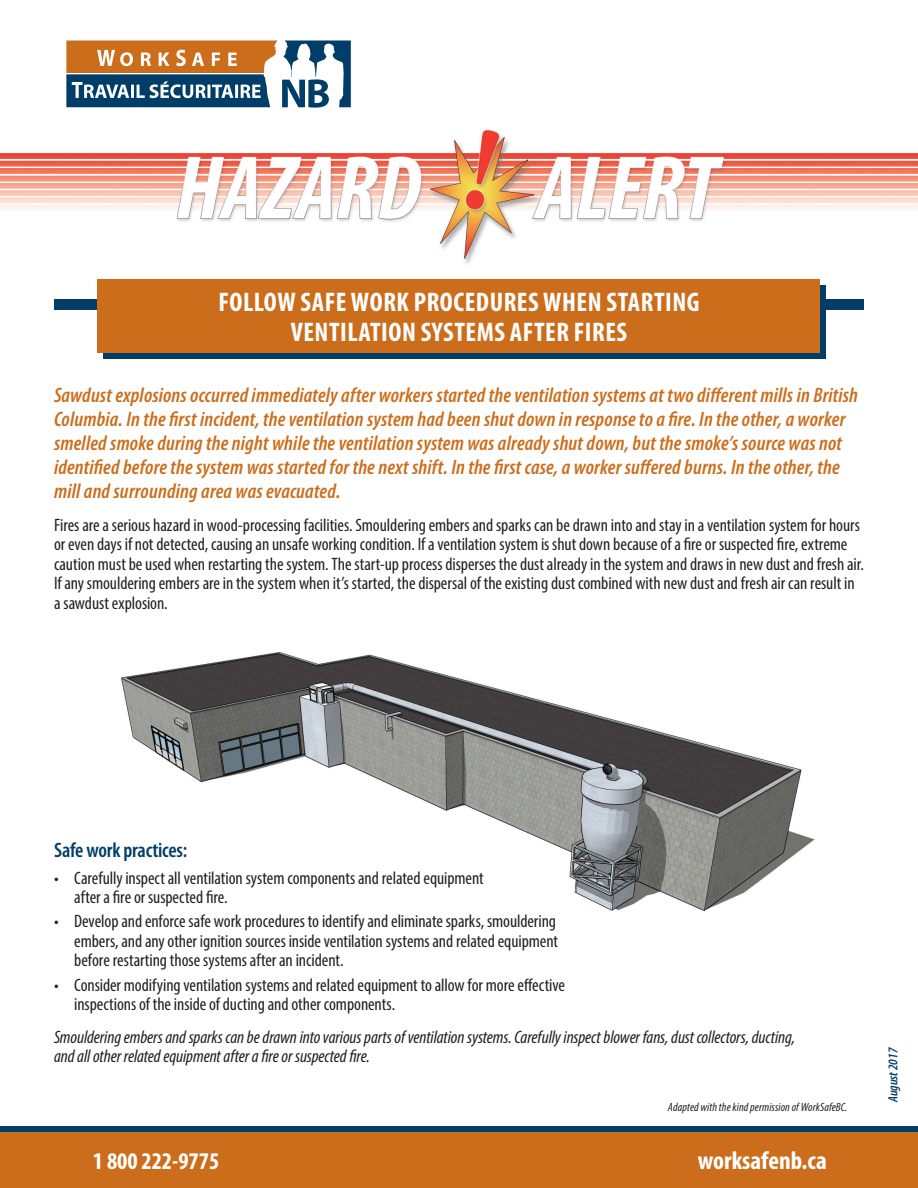
<style>
.page{position:relative;width:918px;height:1188px;background:#fff}
.page>*{position:absolute;margin:0;border:0;box-sizing:border-box;transform-origin:0 0}
.t1{font:700 condensed 27px/30px "Myriad Pro";letter-spacing:.02em;color:#fff;text-align:center}
.t2{font:700 condensed 25.5px "Myriad Pro";color:#fff}
.t3{font:700 condensed 24px "Myriad Pro";color:#fff}
.t4{font:italic 600 condensed 21px/24px "Myriad Pro";letter-spacing:.005em;color:#cc6d1b}
.bullet_text{font:600 condensed 21px "Myriad Pro";letter-spacing:-.01em;color:#003e69}
.bullet_text-2{font:condensed 18px/19.5px "Myriad Pro";letter-spacing:-.005em;color:#231f20}
.bullet_text-3{font:italic condensed 18px/19.5px "Myriad Pro";letter-spacing:-.005em;color:#231f20}
.t5{font:italic 600 condensed 13.5px "Myriad Pro";letter-spacing:-.005em;color:#003e69}
.t6{font:italic condensed 12px "Myriad Pro";letter-spacing:.01em;color:#231f20}
</style>
<div class="page">
<div style="left:0;top:1126px;width:918px;height:20px;background:#003e69"></div>
<svg style="left:66px;top:40px;width:285px;height:68px"></svg>
<div style="left:0;top:1132px;width:918px;height:56px;background:#cc6d1b"></div>
<img style="left:0;top:129px;width:918px;height:135px">
<img style="left:121px;top:652px;width:694px;height:260px">
<div style="left:54px;top:299px;width:810px;height:11px;background:#003e69"></div>
<div style="left:103px;top:285px;width:723px;height:74px;background:linear-gradient(to right,#003e69,#003e69)"></div>
<div style="left:98px;top:279px;width:722px;height:73px;background:#cc6d1b"></div>
<p class="t1" style="left:218px;top:286px;width:483px">FOLLOW SAFE WORK PROCEDURES WHEN STARTING<br>VENTILATION SYSTEMS AFTER FIRES</p>
<p class="t4" style="left:54px;top:383px;width:806px">Sawdust explosions occurred immediately after workers started the ventilation systems at two different mills in British Columbia. In the first incident, the ventilation system had been shut down in response to a fire. In the other, a worker smelled smoke during the night while the ventilation system was already shut down, but the smoke’s source was not identified before the system was started for the next shift. In the first case, a worker suffered burns. In the other, the mill and surrounding area was evacuated.</p>
<p class="bullet_text-2" style="left:54px;top:515px;width:812px">Fires are a serious hazard in wood-processing facilities. Smouldering embers and sparks can be drawn into and stay in a ventilation system for hours or even days if not detected, causing an unsafe working condition. If a ventilation system is shut down because of a fire or suspected fire, extreme caution must be used when restarting the system. The start-up process disperses the dust already in the system and draws in new dust and fresh air.<br>If any smouldering embers are in the system when it’s started, the dispersal of the existing dust combined with new dust and fresh air can result in a sawdust explosion.</p>
<p class="bullet_text" style="left:54px;top:839px;width:135px">Safe work practices:</p>
<p class="bullet_text-2" style="left:74px;top:868px;width:411px;text-indent:-20px">• Carefully inspect all ventilation system components and related equipment after a fire or suspected fire.</p>
<p class="bullet_text-2" style="left:74px;top:912px;width:485px;text-align:justify;text-indent:-20px">• Develop and enforce safe work procedures to identify and eliminate sparks, smouldering embers, and any other ignition sources inside ventilation systems and related equipment before restarting those systems after an incident.</p>
<p class="bullet_text-2" style="left:74px;top:975px;width:492px;text-indent:-20px">• Consider modifying ventilation systems and related equipment to allow for more effective inspections of the inside of ducting and other components.</p>
<p class="bullet_text-3" style="left:54px;top:1027px;width:743px">Smouldering embers and sparks can be drawn into various parts of ventilation systems. Carefully inspect blower fans, dust collectors, ducting, and all other related equipment after a fire or suspected fire.</p>
<p class="t6" style="left:668px;top:1100px;width:181px">Adapted with the kind permission of WorkSafeBC.</p>
<h3 class="t3" style="left:93px;top:1146px;width:128px">1 800 222-9775</h3>
<h2 class="t2" style="left:698px;top:1144px;width:130px">worksafenb.ca</h2>
<p class="t5" style="left:886px;top:1102px;width:56px;rotate:-90deg">August 2017</p>
</div>
